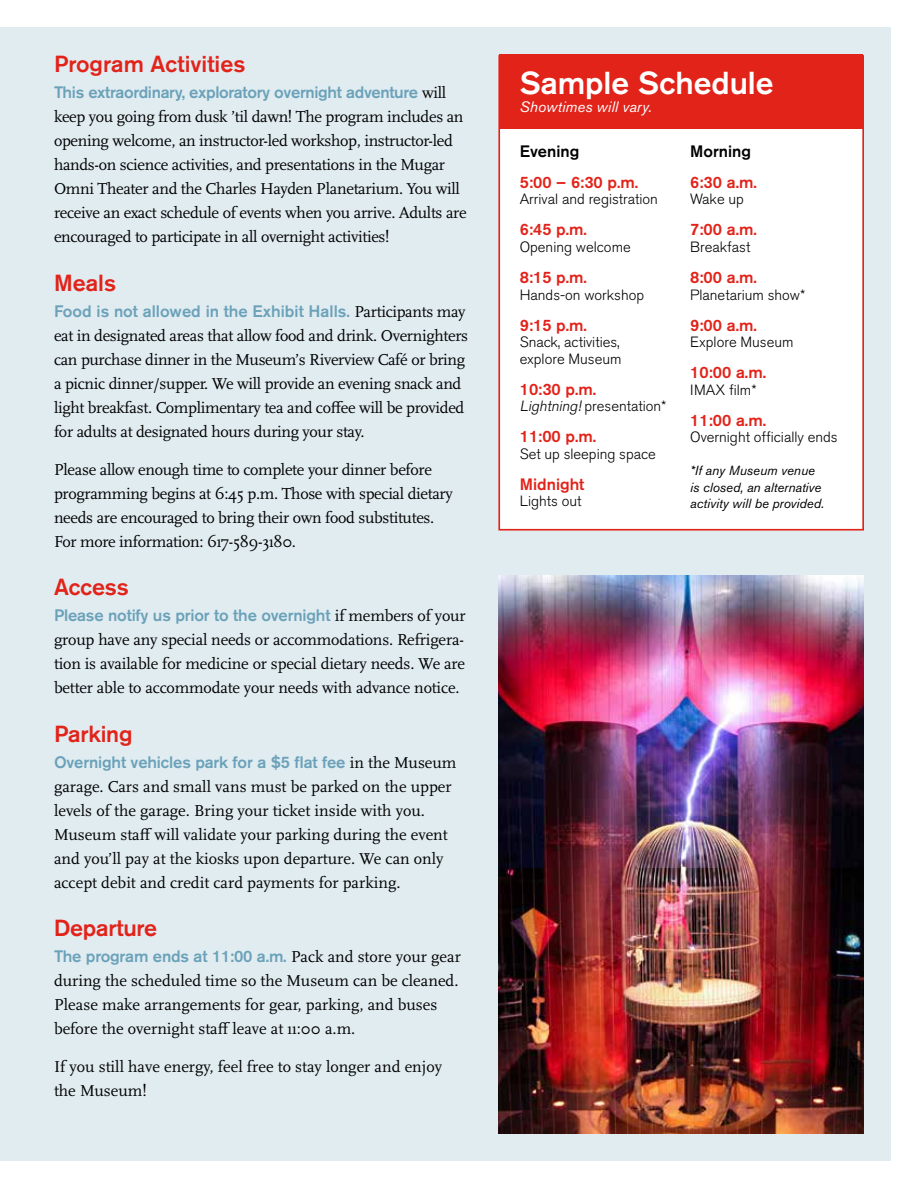
<style>
.page{position:relative;width:918px;height:1188px;background:#fff}
.page>*{position:absolute;margin:0;border:0;box-sizing:border-box;transform-origin:0 0}
.t1{font:500 31.5px "Akzidenz Grotesk BE";letter-spacing:-.005em;color:#fff}
.t2{font:500 23.1px "Akzidenz Grotesk BE";letter-spacing:-.01em;color:#e2231a}
.t3{font:16.5px/24px "Scala OT";letter-spacing:-.02em;color:#000}
.t4{font:16.5px/24px "Scala OT";color:#000}
.t5{font:500 16.5px "Akzidenz Grotesk BE";letter-spacing:-.01em;color:#6ba2b9}
.t6{font:500 16.35px "Akzidenz Grotesk BE";color:#e2231a}
.t7{font:500 16.35px "Akzidenz Grotesk BE";color:#000}
.t8{font:italic 15px "Akzidenz Grotesk BE";letter-spacing:.005em;color:#fff}
.t9{font:300 14.85px/16.5px "Akzidenz Grotesk BE";color:#000}
.t10{font:italic 13.2px/16.4px "Akzidenz Grotesk BE";color:#000}
.s1{font-family:"Scala OT";font-weight:400;color:#000}
.s2{font-style:italic}
</style>
<div class="page">
<div style="left:0;top:27px;width:891px;height:1134px;background:#e1ecf1"></div>
<div style="left:498px;top:55px;width:366px;height:476px;background:#fff;border:2px solid #e2231a"></div>
<div style="left:499px;top:54px;width:364px;height:75px;background:#e2231a"></div>
<img style="left:498px;top:576px;width:366px;height:558px">
<h2 class="t2" style="left:54px;top:50px;width:193px">Program Activities</h2>
<p class="t5" style="left:54px;top:83px;width:394px">This extraordinary, exploratory overnight adventure <span class="s1">will</span></p>
<p class="t3" style="left:54px;top:105px;width:414px">keep you going from dusk ’til dawn! The program includes an opening welcome, an instructor-led workshop, instructor-led hands-on science activities, and presentations in the Mugar Omni Theater and the Charles Hayden Planetarium. You will receive an exact schedule of events when you arrive. Adults are encouraged to participate in all overnight activities!</p>
<h2 class="t2" style="left:54px;top:269px;width:64px">Meals</h2>
<p class="t5" style="left:54px;top:301px;width:413px">Food is not allowed in the Exhibit Halls. <span class="s1">Participants may</span></p>
<p class="t3" style="left:54px;top:324px;width:416px">eat in designated areas that allow food and drink. Overnighters can purchase dinner in the Museum’s Riverview Café or bring a picnic dinner/supper. We will provide an evening snack and light breakfast. Complimentary tea and coffee will be provided for adults at designated hours during your stay.</p>
<p class="t3" style="left:54px;top:457px;width:400px">Please allow enough time to complete your dinner before programming begins at 6:45 p.m. Those with special dietary needs are encouraged to bring their own food substitutes.<br>For more information: 617-589-3180.</p>
<h2 class="t2" style="left:54px;top:573px;width:76px">Access</h2>
<p class="t5" style="left:54px;top:605px;width:413px">Please notify us prior to the overnight <span class="s1">if members of your</span></p>
<p class="t3" style="left:54px;top:628px;width:413px;text-align:justify">group have any special needs or accommodations. Refrigera&shy;tion is available for medicine or special dietary needs. We are better able to accommodate your needs with advance notice.</p>
<h2 class="t2" style="left:54px;top:719px;width:80px">Parking</h2>
<p class="t5" style="left:54px;top:752px;width:404px">Overnight vehicles park for a $5 flat fee <span class="s1">in the Museum</span></p>
<p class="t4" style="left:54px;top:775px;width:399px">garage. Cars and small vans must be parked on the upper levels of the garage. Bring your ticket inside with you.<br>Museum staff will validate your parking during the event and you’ll pay at the kiosks upon departure. We can only accept debit and credit card payments for parking.</p>
<h2 class="t2" style="left:54px;top:914px;width:105px">Departure</h2>
<p class="t5" style="left:54px;top:946px;width:409px">The program ends at 11:00 a.m. <span class="s1">Pack and store your gear</span></p>
<p class="t4" style="left:54px;top:969px;width:406px">during the scheduled time so the Museum can be cleaned.<br>Please make arrangements for gear, parking, and buses before the overnight staff leave at 11:00 a.m.</p>
<p class="t4" style="left:54px;top:1055px;width:390px">If you still have energy, feel free to stay longer and enjoy the Museum!</p>
<h1 class="t1" style="left:520px;top:64px;width:255px">Sample Schedule</h1>
<p class="t8" style="left:520px;top:98px;width:134px">Showtimes will vary.</p>
<p class="t7" style="left:520px;top:141px;width:61px">Evening</p>
<p class="t6" style="left:520px;top:172px;width:120px">5:00 – 6:30 p.m.</p>
<p class="t9" style="left:520px;top:191px;width:140px">Arrival and registration</p>
<p class="t6" style="left:520px;top:220px;width:69px">6:45 p.m.</p>
<p class="t9" style="left:520px;top:239px;width:113px">Opening welcome</p>
<p class="t6" style="left:520px;top:267px;width:69px">8:15 p.m.</p>
<p class="t9" style="left:520px;top:286px;width:126px">Hands-on workshop</p>
<p class="t6" style="left:520px;top:315px;width:69px">9:15 p.m.</p>
<p class="t9" style="left:520px;top:334px;width:103px">Snack, activities, explore Museum</p>
<p class="t6" style="left:520px;top:379px;width:78px">10:30 p.m.</p>
<p class="t9" style="left:520px;top:398px;width:148px"><span class="s2">Lightning!</span>presentation*</p>
<p class="t6" style="left:520px;top:427px;width:78px">11:00 p.m.</p>
<p class="t9" style="left:520px;top:446px;width:138px">Set up sleeping space</p>
<p class="t6" style="left:520px;top:474px;width:66px">Midnight</p>
<p class="t9" style="left:520px;top:493px;width:63px">Lights out</p>
<p class="t7" style="left:690px;top:141px;width:62px">Morning</p>
<p class="t6" style="left:690px;top:172px;width:68px">6:30 a.m.</p>
<p class="t9" style="left:690px;top:191px;width:55px">Wake up</p>
<p class="t6" style="left:690px;top:220px;width:68px">7:00 a.m.</p>
<p class="t9" style="left:690px;top:239px;width:62px">Breakfast</p>
<p class="t6" style="left:690px;top:267px;width:68px">8:00 a.m.</p>
<p class="t9" style="left:690px;top:286px;width:117px">Planetarium show*</p>
<p class="t6" style="left:690px;top:315px;width:68px">9:00 a.m.</p>
<p class="t9" style="left:690px;top:334px;width:105px">Explore Museum</p>
<p class="t6" style="left:690px;top:363px;width:77px">10:00 a.m.</p>
<p class="t9" style="left:690px;top:382px;width:68px">IMAX film*</p>
<p class="t6" style="left:690px;top:410px;width:77px">11:00 a.m.</p>
<p class="t9" style="left:690px;top:429px;width:149px">Overnight officially ends</p>
<p class="t10" style="left:690px;top:462px;width:135px">*If any Museum venue is closed, an alternative activity will be provided.</p>
</div>
